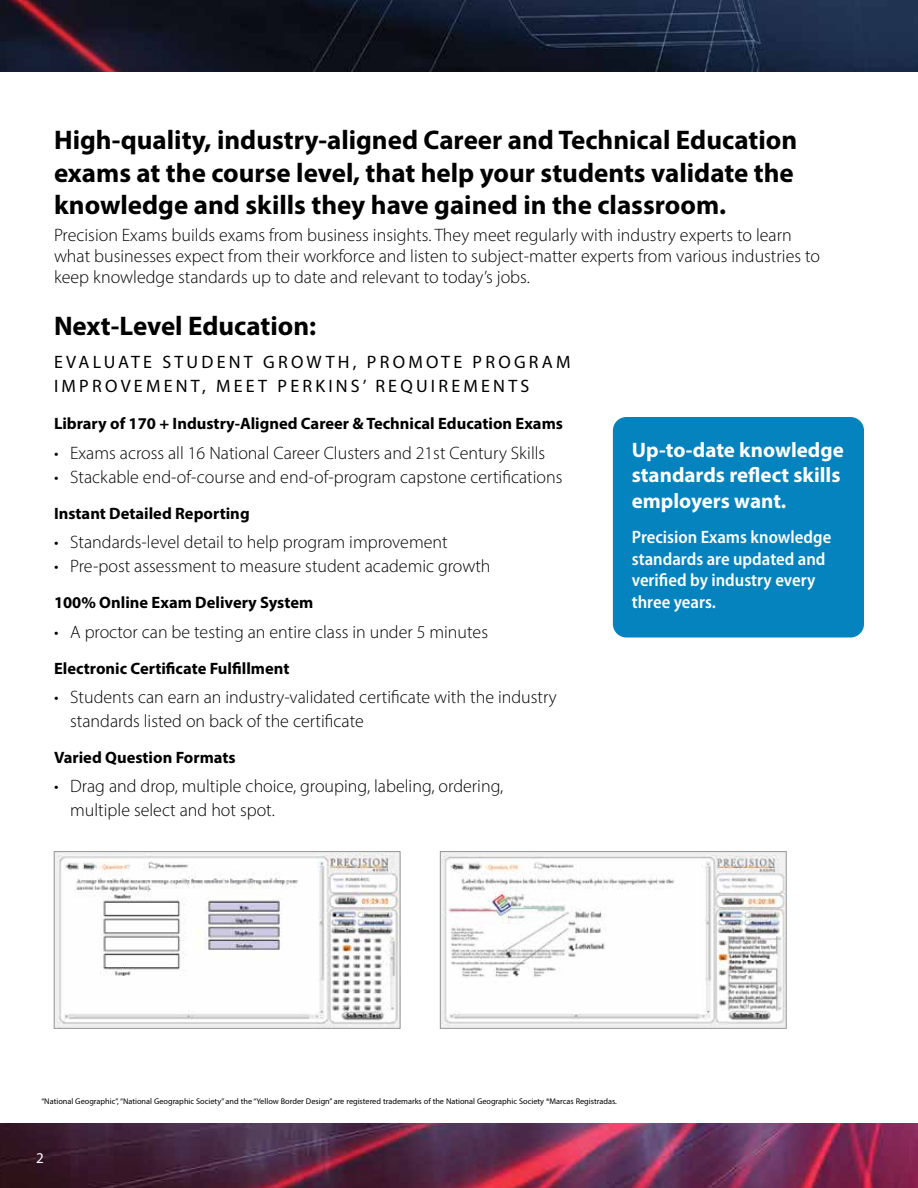
<style>
.page{position:relative;width:918px;height:1188px;background:#fff}
.page>*{position:absolute;margin:0;border:0;box-sizing:border-box;transform-origin:0 0}
.t1{font:700 27px/32.4px "Myriad Pro";color:#000}
.t2{font:700 21px/25.5px "Myriad Pro";color:#fff}
.t3{font:300 18px/21px "Myriad Pro";color:#000}
.t4{font:600 semi-condensed 18px/21.6px "Myriad Pro";color:#fff}
.t5{font:18px/24px "Myriad Pro";letter-spacing:.18em;color:#000}
.t6{font:700 16.5px "Myriad Pro";color:#000}
.t7{font:15px "Myriad Pro";color:#fff}
.t8{font:8.25px "Myriad Pro";color:#000}
</style>
<div class="page">
<img style="left:0;top:1123px;width:918px;height:65px">
<img style="left:0;top:0;width:918px;height:72px">
<img style="left:57px;top:855px;width:341px;height:172px">
<div style="left:54px;top:851px;width:346px;height:178px;border:1px solid #939598"></div>
<img style="left:443px;top:855px;width:341px;height:171px">
<div style="left:440px;top:851px;width:346px;height:178px;border:1px solid #939598"></div>
<div style="left:613px;top:417px;width:251px;height:221px;background:#0483be;border-radius:14px"></div>
<h1 class="t1" style="left:54px;top:123px;width:745px">High-quality, industry-aligned Career and Technical Education exams at the course level, that help your students validate the knowledge and skills they have gained in the classroom.</h1>
<p class="t3" style="left:54px;top:224px;width:768px">Precision Exams builds exams from business insights. They meet regularly with industry experts to learn what businesses expect from their workforce and listen to subject-matter experts from various industries to keep knowledge standards up to date and relevant to today’s jobs.</p>
<h1 class="t1" style="left:54px;top:309px;width:264px">Next-Level Education:</h1>
<p class="t5" style="left:54px;top:350px;width:518px">EVALUATE STUDENT GROWTH, PROMOTE PROGRAM<br>IMPROVEMENT, MEET PERKINS’ REQUIREMENTS</p>
<p class="t6" style="left:54px;top:413px;width:511px">Library of 170 + Industry-Aligned Career &amp; Technical Education Exams</p>
<p class="t3" style="left:54px;top:442px;width:493px">• Exams across all 16 National Career Clusters and 21st Century Skills</p>
<p class="t3" style="left:54px;top:466px;width:510px">• Stackable end-of-course and end-of-program capstone certifications</p>
<p class="t6" style="left:54px;top:502px;width:197px">Instant Detailed Reporting</p>
<p class="t3" style="left:54px;top:532px;width:395px">• Standards-level detail to help program improvement</p>
<p class="t3" style="left:54px;top:556px;width:438px">• Pre-post assessment to measure student academic growth</p>
<p class="t6" style="left:54px;top:592px;width:261px">100% Online Exam Delivery System</p>
<p class="t3" style="left:54px;top:621px;width:436px">• A proctor can be testing an entire class in under 5 minutes</p>
<p class="t6" style="left:54px;top:657px;width:237px">Electronic Certificate Fulfillment</p>
<p class="t3" style="left:70px;top:685px;width:488px;line-height:24px;text-indent:-16px">• Students can earn an industry-validated certificate with the industry standards listed on back of the certificate</p>
<p class="t6" style="left:54px;top:747px;width:183px">Varied Question Formats</p>
<p class="t3" style="left:70px;top:774px;width:435px;line-height:24px;text-indent:-16px">• Drag and drop, multiple choice, grouping, labeling, ordering, multiple select and hot spot.</p>
<p class="t2" style="left:632px;top:436px;width:214px">Up-to-date knowledge standards reflect skills employers want.</p>
<p class="t4" style="left:632px;top:526px;width:201px">Precision Exams knowledge standards are updated and verified by industry every three years.</p>
<p class="t8" style="left:41px;top:1096px;width:577px">“National Geographic”, “National Geographic Society” and the “Yellow Border Design” are registered trademarks of the National Geographic Society ®Marcas Registradas.</p>
<p class="t7" style="left:36px;top:1149px;width:9px">2</p>
</div>
